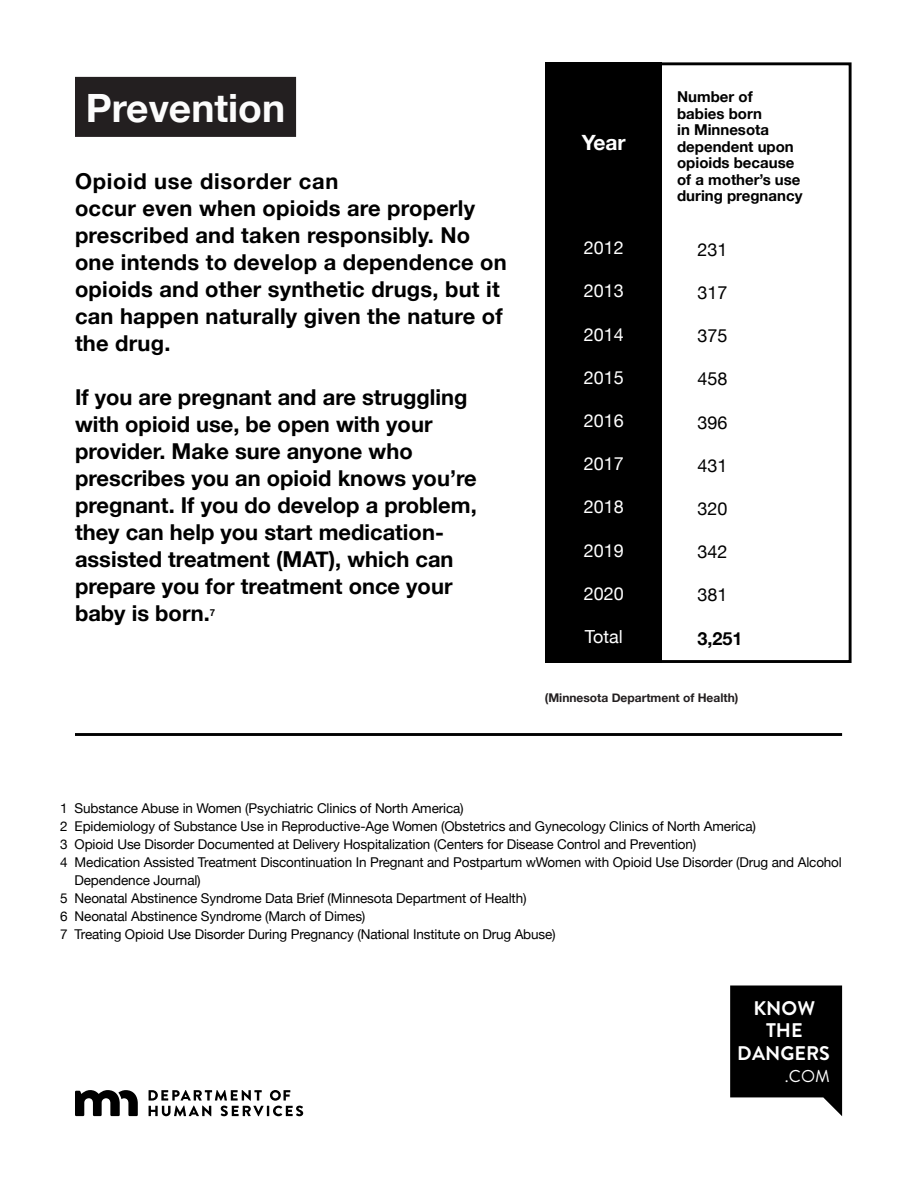
<style>
.page{position:relative;width:918px;height:1188px;background:#fff}
.page>*{position:absolute;margin:0;border:0;box-sizing:border-box;transform-origin:0 0}
.t1{font:700 39px "Helvetica Neue";color:#fcfcfc}
.t2{font:700 21.9px/27px "Helvetica Neue";color:#000}
.t3{font:700 21.9px "Helvetica Neue";letter-spacing:.03em;color:#000}
.t4{font:700 21px "Helvetica Neue";color:#fff}
.t5{font:700 19.65px/22.4px "Brandon Grotesque";color:#fff;text-align:center}
.t6{font:18px "Helvetica Neue";color:#fff}
.t7{font:18px "Helvetica Neue";color:#000}
.t8{font:700 18px "Helvetica Neue";color:#000}
.t9{font:17.1px "Brandon Grotesque";color:#fff}
.t10{font:700 15px/16.5px "Helvetica Neue";color:#000}
.t11{font:13.5px "Helvetica Neue";letter-spacing:-.01em;color:#000}
.t12{font:700 12px "Helvetica Neue";color:#231f20}
.t13{font:700 9.6px "Helvetica Neue";color:#000}
</style>
<div class="page">
<div style="left:75px;top:77px;width:221px;height:60px;background:#231f20"></div>
<svg style="left:730px;top:986px;width:112px;height:130px;background:#212121"></svg>
<hr style="left:75px;top:733px;width:767px;height:3px;background:#000">
<svg style="left:75px;top:1090px;width:63px;height:26px"></svg>
<svg style="left:149px;top:1090px;width:154px;height:26px"></svg>
<div style="left:546px;top:62px;width:116px;height:601px;background:#000"></div>
<div style="left:560px;top:62px;width:292px;height:601px;border:3px solid #000"></div>
<p class="t1" style="left:86px;top:77px;width:201px">Prevention</p>
<p class="t3" style="left:75px;top:164px;width:265px">Opioid use disorder can</p>
<p class="t2" style="left:75px;top:195px;width:433px">occur even when opioids are properly prescribed and taken responsibly. No one intends to develop a dependence on opioids and other synthetic drugs, but it can happen naturally given the nature of the drug.</p>
<p class="t2" style="left:75px;top:384px;width:403px">If you are pregnant and are struggling with opioid use, be open with your provider. Make sure anyone who prescribes you an opioid knows you’re pregnant. If you do develop a problem, they can help you start medication&shy;assisted treatment (MAT), which can prepare you for treatment once your</p>
<p class="t2" style="left:75px;top:600px;width:136px">baby is born.</p>
<p class="t13" style="left:210px;top:605px;width:7px">7</p>
<p class="t4" style="left:582px;top:126px;width:45px">Year</p>
<p class="t6" style="left:584px;top:235px;width:42px">2012</p>
<p class="t6" style="left:584px;top:278px;width:42px">2013</p>
<p class="t6" style="left:584px;top:321px;width:42px">2014</p>
<p class="t6" style="left:584px;top:364px;width:42px">2015</p>
<p class="t6" style="left:584px;top:408px;width:42px">2016</p>
<p class="t6" style="left:584px;top:451px;width:42px">2017</p>
<p class="t6" style="left:584px;top:494px;width:42px">2018</p>
<p class="t6" style="left:584px;top:537px;width:42px">2019</p>
<p class="t6" style="left:584px;top:580px;width:42px">2020</p>
<p class="t6" style="left:585px;top:624px;width:39px">Total</p>
<p class="t10" style="left:677px;top:89px;width:127px">Number of babies born<br>in Minnesota dependent upon opioids because of a mother’s use during pregnancy</p>
<p class="t7" style="left:697px;top:236px;width:32px">231</p>
<p class="t7" style="left:697px;top:280px;width:32px">317</p>
<p class="t7" style="left:697px;top:323px;width:32px">375</p>
<p class="t7" style="left:697px;top:366px;width:32px">458</p>
<p class="t7" style="left:697px;top:409px;width:32px">396</p>
<p class="t7" style="left:697px;top:452px;width:32px">431</p>
<p class="t7" style="left:697px;top:496px;width:32px">320</p>
<p class="t7" style="left:697px;top:539px;width:32px">342</p>
<p class="t7" style="left:697px;top:582px;width:32px">381</p>
<p class="t8" style="left:697px;top:624px;width:47px">3,251</p>
<p class="t12" style="left:545px;top:688px;width:195px">(Minnesota Department of Health)</p>
<p class="t11" style="left:60px;top:798px;width:405px">1 Substance Abuse in Women (Psychiatric Clinics of North America)</p>
<p class="t11" style="left:60px;top:816px;width:697px">2 Epidemiology of Substance Use in Reproductive-Age Women (Obstetrics and Gynecology Clinics of North America)</p>
<p class="t11" style="left:60px;top:834px;width:638px">3 Opioid Use Disorder Documented at Delivery Hospitalization (Centers for Disease Control and Prevention)</p>
<p class="t11" style="left:60px;top:852px;width:783px">4 Medication Assisted Treatment Discontinuation In Pregnant and Postpartum wWomen with Opioid Use Disorder (Drug and Alcohol</p>
<p class="t11" style="left:74px;top:870px;width:128px">Dependence Journal)</p>
<p class="t11" style="left:60px;top:888px;width:468px">5 Neonatal Abstinence Syndrome Data Brief (Minnesota Department of Health)</p>
<p class="t11" style="left:60px;top:906px;width:307px">6 Neonatal Abstinence Syndrome (March of Dimes)</p>
<p class="t11" style="left:60px;top:924px;width:497px">7 Treating Opioid Use Disorder During Pregnancy (National Institute on Drug Abuse)</p>
<h3 class="t5" style="left:737px;top:997px;width:94px">KNOW<br>THE<br>DANGERS</h3>
<p class="t9" style="left:785px;top:1064px;width:47px">.COM</p>
</div>
